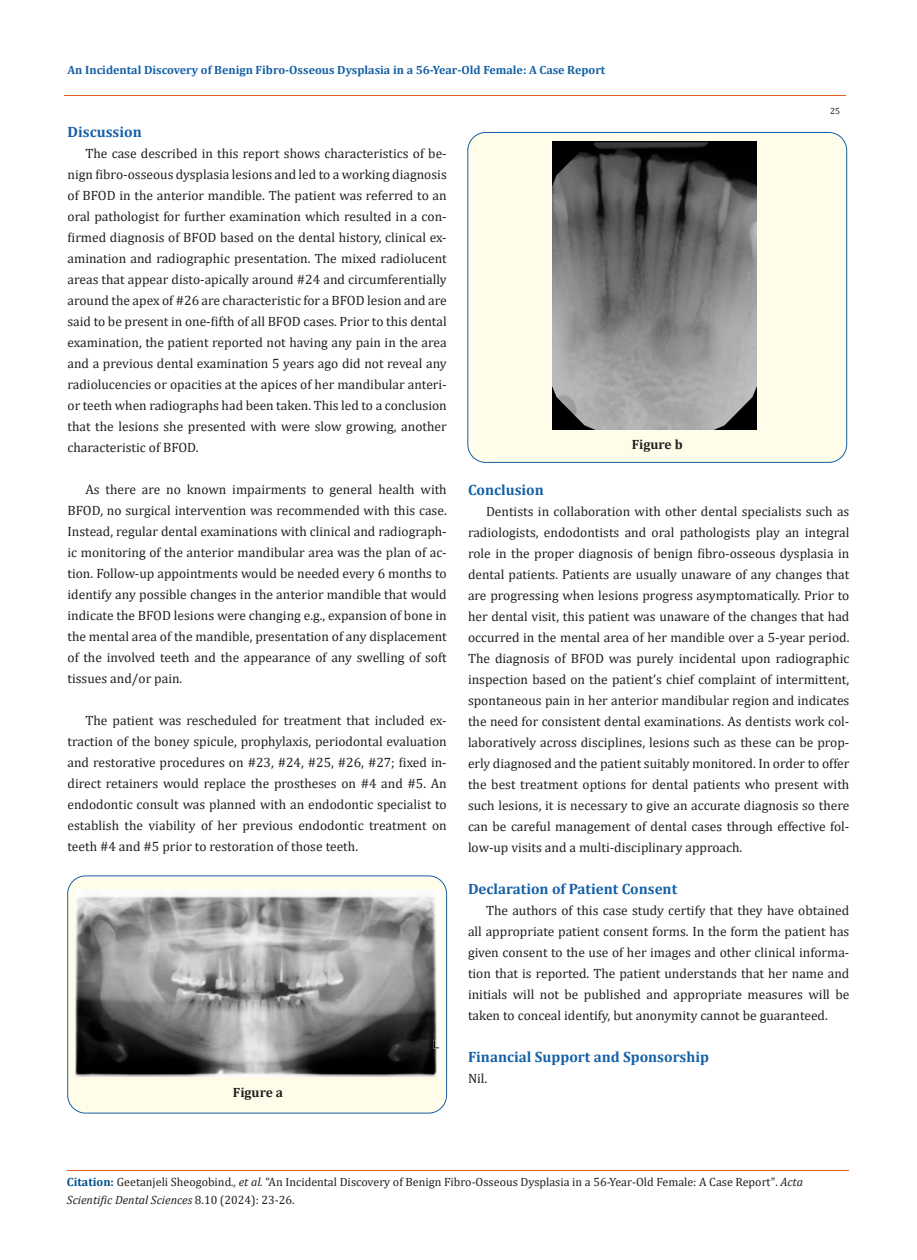
<style>
.page{position:relative;width:917px;height:1260px;background:#fff}
.page>*{position:absolute;margin:0;border:0;box-sizing:border-box;transform-origin:0 0}
.t1{font:700 15px "Cambria";color:#1560a6}
.t2{font:13.5px/21px "Cambria";color:#231f20;text-align:justify}
.t3{font:700 13.5px "Cambria";color:#231f20}
.t4{font:12px/18px "Cambria";color:#231f20}
.t5{font:700 12px "Cambria";color:#1560a6}
.t6{font:9px "Cambria";color:#231f20}
.s1{font-weight:700;color:#035089}
.s2{font-style:italic}
</style>
<div class="page">
<hr style="left:64px;top:95px;width:782px;height:1px;background:#e05d1a">
<div style="left:68px;top:876px;width:378px;height:237px;background:#fffde9;border-radius:18px"></div>
<div style="left:67px;top:876px;width:380px;height:237px;border:1px solid #1560a6;border-radius:18px"></div>
<img style="left:76px;top:889px;width:364px;height:187px">
<div style="left:468px;top:132px;width:378px;height:330px;background:#fffde9;border-radius:18px"></div>
<div style="left:467px;top:132px;width:379px;height:331px;border:1px solid #1560a6;border-radius:18px"></div>
<img style="left:552px;top:142px;width:204px;height:287px">
<hr style="left:67px;top:1171px;width:782px;height:1px;background:#e05d1a">
<p class="t5" style="left:67px;top:61px;width:539px">An Incidental Discovery of Benign Fibro-Osseous Dysplasia in a 56-Year-Old Female: A Case Report</p>
<p class="t6" style="left:830px;top:105px;width:11px">25</p>
<p class="t1" style="left:67px;top:122px;width:76px">Discussion</p>
<p class="t2" style="left:67px;top:143px;width:381px;text-indent:18px">The case described in this report shows characteristics of be&shy;nign fibro-osseous dysplasia lesions and led to a working diagnosis of BFOD in the anterior mandible. The patient was referred to an oral pathologist for further examination which resulted in a con&shy;firmed diagnosis of BFOD based on the dental history, clinical ex&shy;amination and radiographic presentation. The mixed radiolucent areas that appear disto-apically around #24 and circumferentially around the apex of #26 are characteristic for a BFOD lesion and are said to be present in one-fifth of all BFOD cases. Prior to this dental examination, the patient reported not having any pain in the area and a previous dental examination 5 years ago did not reveal any radiolucencies or opacities at the apices of her mandibular anteri&shy;or teeth when radiographs had been taken. This led to a conclusion that the lesions she presented with were slow growing, another characteristic of BFOD.</p>
<p class="t2" style="left:67px;top:479px;width:381px;text-indent:18px">As there are no known impairments to general health with BFOD, no surgical intervention was recommended with this case.<br>Instead, regular dental examinations with clinical and radiograph&shy;ic monitoring of the anterior mandibular area was the plan of ac&shy;tion. Follow-up appointments would be needed every 6 months to identify any possible changes in the anterior mandible that would indicate the BFOD lesions were changing e.g., expansion of bone in the mental area of the mandible, presentation of any displacement of the involved teeth and the appearance of any swelling of soft tissues and/or pain.</p>
<p class="t2" style="left:67px;top:710px;width:381px;text-indent:18px">The patient was rescheduled for treatment that included ex&shy;traction of the boney spicule, prophylaxis, periodontal evaluation and restorative procedures on #23, #24, #25, #26, #27; fixed in&shy;direct retainers would replace the prostheses on #4 and #5. An endodontic consult was planned with an endodontic specialist to establish the viability of her previous endodontic treatment on teeth #4 and #5 prior to restoration of those teeth.</p>
<p class="t3" style="left:233px;top:1083px;width:52px">Figure a</p>
<p class="t3" style="left:631px;top:435px;width:52px">Figure b</p>
<p class="t1" style="left:468px;top:479px;width:77px">Conclusion</p>
<p class="t2" style="left:468px;top:501px;width:383px;text-indent:18px">Dentists in collaboration with other dental specialists such as radiologists, endodontists and oral pathologists play an integral role in the proper diagnosis of benign fibro-osseous dysplasia in dental patients. Patients are usually unaware of any changes that are progressing when lesions progress asymptomatically. Prior to her dental visit, this patient was unaware of the changes that had occurred in the mental area of her mandible over a 5-year period.<br>The diagnosis of BFOD was purely incidental upon radiographic inspection based on the patient’s chief complaint of intermittent, spontaneous pain in her anterior mandibular region and indicates the need for consistent dental examinations. As dentists work col&shy;laboratively across disciplines, lesions such as these can be prop&shy;erly diagnosed and the patient suitably monitored. In order to offer the best treatment options for dental patients who present with such lesions, it is necessary to give an accurate diagnosis so there can be careful management of dental cases through effective fol&shy;low-up visits and a multi-disciplinary approach.</p>
<p class="t1" style="left:468px;top:878px;width:211px">Declaration of Patient Consent</p>
<p class="t2" style="left:468px;top:900px;width:383px;text-indent:18px">The authors of this case study certify that they have obtained all appropriate patient consent forms. In the form the patient has given consent to the use of her images and other clinical informa&shy;tion that is reported. The patient understands that her name and initials will not be published and appropriate measures will be taken to conceal identify, but anonymity cannot be guaranteed.</p>
<p class="t1" style="left:468px;top:1046px;width:243px">Financial Support and Sponsorship</p>
<p class="t2" style="left:468px;top:1068px;width:21px">Nil.</p>
<p class="t4" style="left:67px;top:1173px;width:737px"><span class="s1">Citation:</span> Geetanjeli Sheogobind<span class="s2">., et al.</span> “An Incidental Discovery of Benign Fibro-Osseous Dysplasia in a 56-Year-Old Female: A Case Report". <span class="s2">Acta<br>Scientific Dental Sciences</span> 8.10 (2024): 23-26.</p>
</div>
